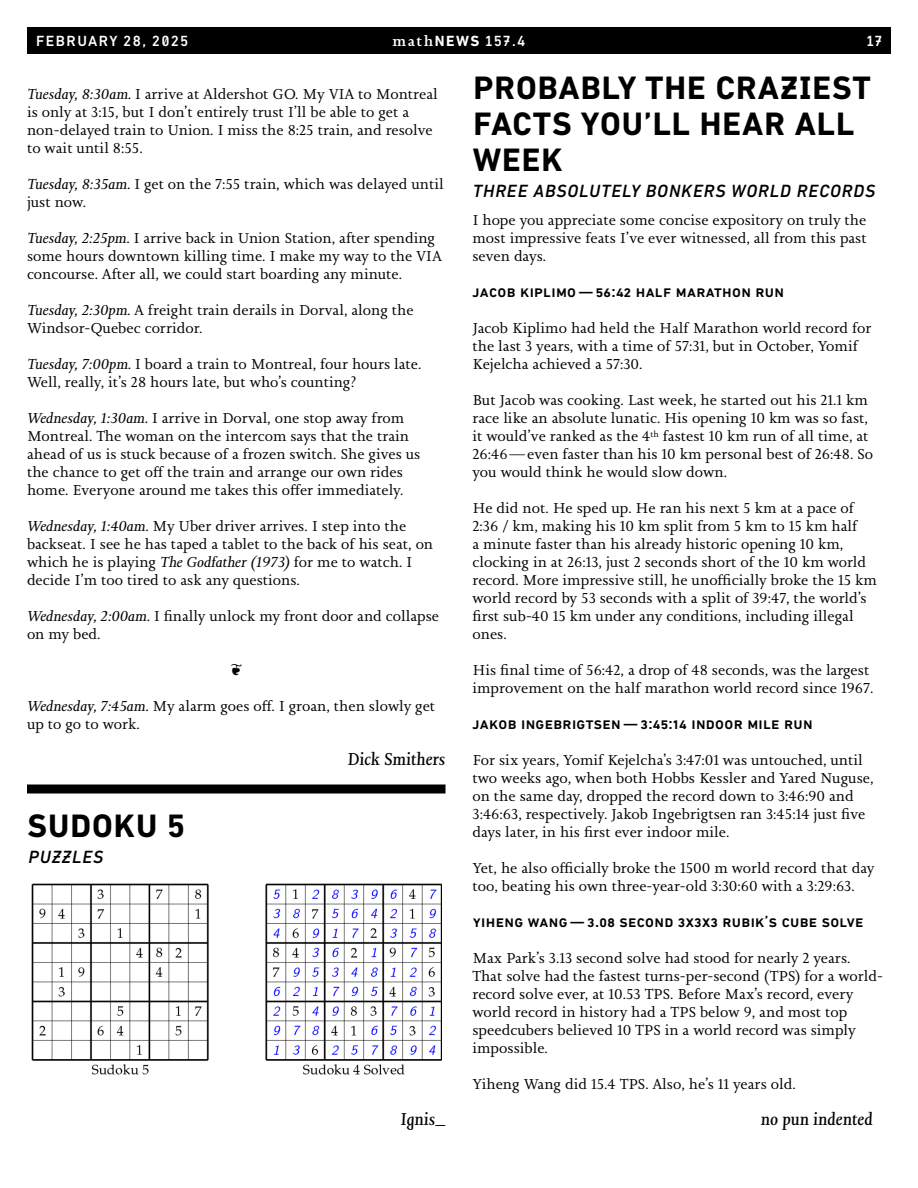
<style>
.page{position:relative;width:918px;height:1188px;background:#fff}
.page>*{position:absolute;margin:0;border:0;box-sizing:border-box;transform-origin:0 0}
.Title____Overbar{font:700 33px/36px "DIN Next W1 G";letter-spacing:.03em;color:#000}
.Subtitle{font:italic 500 18px "DIN Next W1 G";letter-spacing:.05em;color:#000}
.Author{font:italic 18px "Joanna Nova";color:#000}
.Heading_Level_1{font:500 16.5px "DIN Next W1 G";letter-spacing:.02em;color:#000}
.Body{font:15px/18px "Joanna Nova";color:#000}
.t1{font:500 15px "DIN Next W1 G";color:#fff}
.s1{font-family:"Joanna Nova"}
.s2{font-weight:700}
.s3{font-style:italic}
</style>
<div class="page">
<div style="left:27px;top:784px;width:419px;height:10px;background:#000"></div>
<img style="left:31px;top:883px;width:410px;height:192px">
<div style="left:27px;top:27px;width:864px;height:27px;background:#000"></div>
<p class="t1" style="left:36px;top:32px;width:154px">February 28, 2025</p>
<p class="t1" style="left:392px;top:32px;width:135px"><span class="s1">math</span><span class="s2">NEWS</span> 157.4</p>
<p class="t1" style="left:867px;top:32px;width:16px">17</p>
<p class="Body" style="left:27px;top:85px;width:412px"><span class="s3">Tuesday, 8:30am.</span> I arrive at Aldershot GO. My VIA to Montreal is only at 3:15, but I don’t entirely trust I’ll be able to get a non-delayed train to Union. I miss the 8:25 train, and resolve to wait until 8:55.</p>
<p class="Body" style="left:27px;top:175px;width:418px"><span class="s3">Tuesday, 8:35am.</span> I get on the 7:55 train, which was delayed until just now.</p>
<p class="Body" style="left:27px;top:229px;width:416px"><span class="s3">Tuesday, 2:25pm.</span> I arrive back in Union Station, after spending some hours downtown killing time. I make my way to the VIA concourse. After all, we could start boarding any minute.</p>
<p class="Body" style="left:27px;top:301px;width:388px"><span class="s3">Tuesday, 2:30pm.</span> A freight train derails in Dorval, along the<br>Windsor-Quebec corridor.</p>
<p class="Body" style="left:27px;top:355px;width:396px"><span class="s3">Tuesday, 7:00pm.</span> I board a train to Montreal, four hours late.<br>Well, really, it’s 28 hours late, but who’s counting?</p>
<p class="Body" style="left:27px;top:409px;width:395px"><span class="s3">Wednesday, 1:30am.</span> I arrive in Dorval, one stop away from Montreal. The woman on the intercom says that the train ahead of us is stuck because of a frozen switch. She gives us the chance to get off the train and arrange our own rides home. Everyone around me takes this offer immediately.</p>
<p class="Body" style="left:27px;top:517px;width:408px"><span class="s3">Wednesday, 1:40am.</span> My Uber driver arrives. I step into the backseat. I see he has taped a tablet to the back of his seat, on which he is playing <span class="s3">The Godfather (1973)</span> for me to watch. I decide I’m too tired to ask any questions.</p>
<p class="Body" style="left:27px;top:607px;width:414px"><span class="s3">Wednesday, 2:00am.</span> I finally unlock my front door and collapse on my bed.</p>
<p class="Body" style="left:27px;top:697px;width:410px"><span class="s3">Wednesday, 7:45am.</span> My alarm goes off. I groan, then slowly get up to go to work.</p>
<p class="Author" style="left:348px;top:747px;width:99px">Dick Smithers</p>
<p class="Title____Overbar" style="left:28px;top:808px;width:159px">SUDOKU 5</p>
<p class="Subtitle" style="left:29px;top:846px;width:76px">PUZZLES</p>
<p class="Author" style="left:401px;top:1107px;width:46px">Ignis_</p>
<p class="Title____Overbar" style="left:473px;top:70px;width:400px">PROBABLY THE CRAZIEST<br>FACTS YOU’LL HEAR ALL<br>WEEK</p>
<p class="Subtitle" style="left:473px;top:180px;width:404px">THREE ABSOLUTELY BONKERS WORLD RECORDS</p>
<p class="Body" style="left:472px;top:211px;width:396px;text-align:justify">I hope you appreciate some concise expository on truly the most impressive feats I’ve ever witnessed, all from this past seven days.</p>
<p class="Heading_Level_1" style="left:472px;top:282px;width:313px">Jacob Kiplimo — 56:42 Half Marathon run</p>
<p class="Body" style="left:472px;top:319px;width:400px">Jacob Kiplimo had held the Half Marathon world record for the last 3 years, with a time of 57:31, but in October, Yomif<br>Kejelcha achieved a 57:30.</p>
<p class="Body" style="left:472px;top:391px;width:402px">But Jacob was cooking. Last week, he started out his 21.1 km race like an absolute lunatic. His opening 10 km was so fast, it would’ve ranked as the 4<sup>th</sup> fastest 10 km run of all time, at 26:46—even faster than his 10 km personal best of 26:48. So you would think he would slow down.</p>
<p class="Body" style="left:472px;top:499px;width:406px">He did not. He sped up. He ran his next 5 km at a pace of 2:36 / km, making his 10 km split from 5 km to 15 km half<br>a minute faster than his already historic opening 10 km, clocking in at 26:13, just 2 seconds short of the 10 km world record. More impressive still, he unofficially broke the 15 km world record by 53 seconds with a split of 39:47, the world’s first sub-40 15 km under any conditions, including illegal ones.</p>
<p class="Body" style="left:472px;top:661px;width:402px">His final time of 56:42, a drop of 48 seconds, was the largest improvement on the half marathon world record since 1967.</p>
<p class="Heading_Level_1" style="left:472px;top:714px;width:342px">Jakob Ingebrigtsen — 3:45:14 Indoor Mile run</p>
<p class="Body" style="left:472px;top:751px;width:403px">For six years, Yomif Kejelcha’s 3:47:01 was untouched, until two weeks ago, when both Hobbs Kessler and Yared Nuguse, on the same day, dropped the record down to 3:46:90 and 3:46:63, respectively. Jakob Ingebrigtsen ran 3:45:14 just five days later, in his first ever indoor mile.</p>
<p class="Body" style="left:472px;top:859px;width:403px">Yet, he also officially broke the 1500 m world record that day too, beating his own three-year-old 3:30:60 with a 3:29:63.</p>
<p class="Heading_Level_1" style="left:473px;top:912px;width:392px">Yiheng Wang — 3.08 second 3x3x3 Rubik’s Cube solve</p>
<p class="Body" style="left:472px;top:949px;width:412px">Max Park’s 3.13 second solve had stood for nearly 2 years.<br>That solve had the fastest turns-per-second (TPS) for a world&shy;record solve ever, at 10.53 TPS. Before Max’s record, every world record in history had a TPS below 9, and most top speedcubers believed 10 TPS in a world record was simply impossible.</p>
<p class="Body" style="left:472px;top:1075px;width:325px">Yiheng Wang did 15.4 TPS. Also, he’s 11 years old.</p>
<p class="Author" style="left:761px;top:1107px;width:114px">no pun indented</p>
</div>
